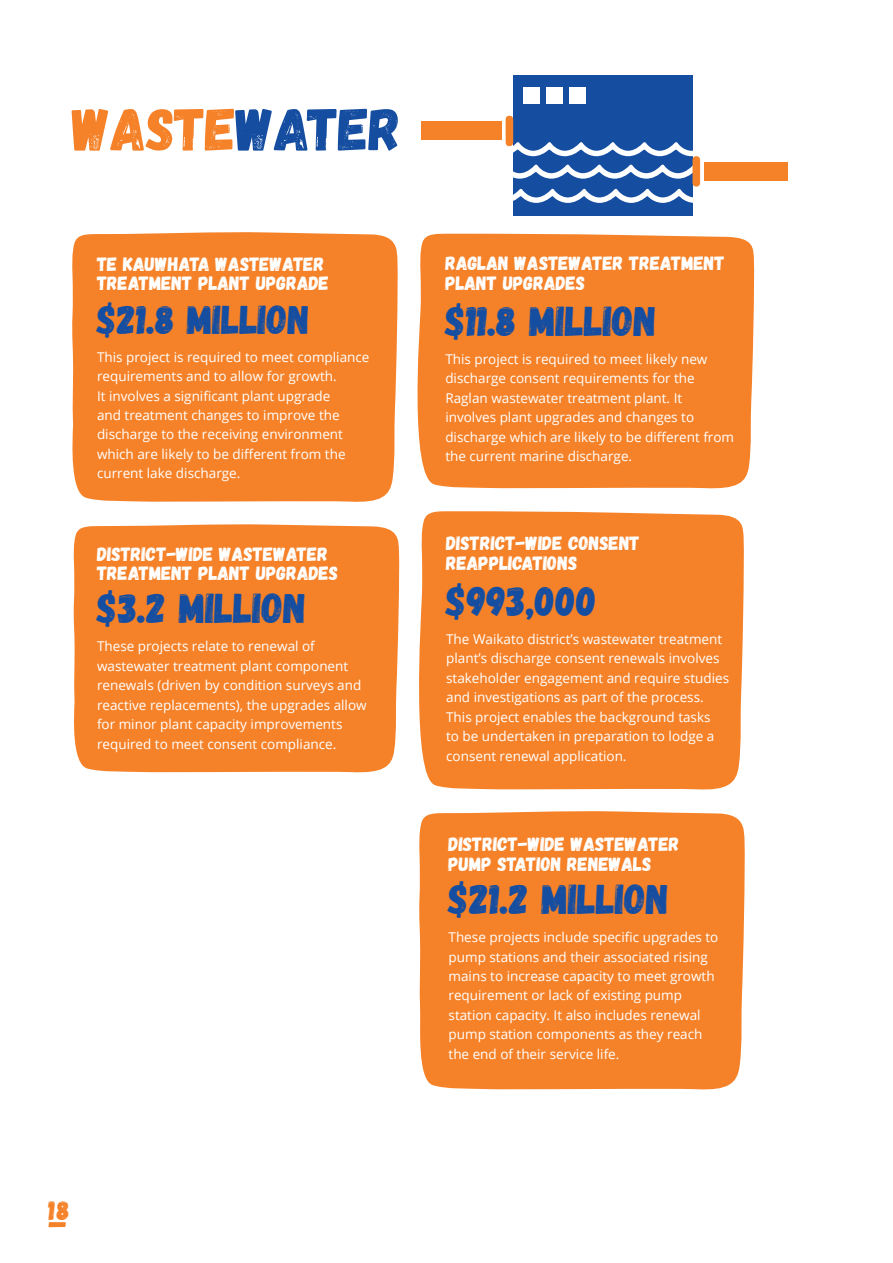
<style>
.page{position:relative;width:893px;height:1263px;background:#fff}
.page>*{position:absolute;margin:0;border:0;box-sizing:border-box;transform-origin:0 0}
.t1{font:60px "Gagalin";letter-spacing:-.01em;color:#f58229}
.t2{font:42px "Gagalin";color:#154ea1}
.t3{font:40.5px "Gagalin";color:#154ea1}
.t4{font:27px "Gagalin";color:#f58229}
.t5{font:19.5px/19.5px "Gagalin";color:#fff}
.t6{font:13.5px/19.5px "Open Sans";color:#fff}
.s1{color:#154ea1}
</style>
<div class="page">
<div style="left:417px;top:233px;width:338px;height:256px;background:#f58229"></div>
<div style="left:73px;top:524px;width:327px;height:249px;background:#f58229"></div>
<div style="left:419px;top:511px;width:325px;height:279px;background:#f58229"></div>
<div style="left:72px;top:232px;width:326px;height:270px;background:#f58229"></div>
<div style="left:419px;top:811px;width:326px;height:279px;background:#f58229"></div>
<div style="left:513px;top:75px;width:180px;height:140px;background:#154ea1"></div>
<svg style="left:513px;top:188px;width:180px;height:15px"></svg>
<div style="left:524px;top:87px;width:16px;height:17px;background:#fff"></div>
<div style="left:547px;top:87px;width:16px;height:17px;background:#fff"></div>
<div style="left:570px;top:87px;width:16px;height:17px;background:#fff"></div>
<div style="left:421px;top:122px;width:81px;height:18px;background:#f58229"></div>
<div style="left:506px;top:116px;width:7px;height:30px;border:7px solid #f58229"></div>
<div style="left:704px;top:162px;width:84px;height:18px;background:#f58229"></div>
<div style="left:692px;top:156px;width:8px;height:31px;border:7px solid #f58229"></div>
<svg style="left:505px;top:139px;width:196px;height:41px"></svg>
<svg style="left:48px;top:1222px;width:18px;height:5px"></svg>
<h1 class="t1" style="left:72px;top:92px;width:331px">WASTE<span class="s1">WATER</span></h1>
<h3 class="t5" style="left:97px;top:255px;width:233px">TE KAUWHATA WASTEWATER<br>TREATMENT PLANT UPGRADE</h3>
<h3 class="t3" style="left:97px;top:294px;width:214px">$21.8 MILLION</h3>
<p class="t6" style="left:97px;top:346px;width:274px">This project is required to meet compliance requirements and to allow for growth.<br>It involves a significant plant upgrade<br>and treatment changes to improve the discharge to the receiving environment which are likely to be different from the current lake discharge.</p>
<h3 class="t5" style="left:97px;top:544px;width:243px">DISTRICT-WIDE WASTEWATER<br>TREATMENT PLANT UPGRADES</h3>
<h2 class="t2" style="left:97px;top:582px;width:211px">$3.2 MILLION</h2>
<p class="t6" style="left:97px;top:636px;width:271px">These projects relate to renewal of wastewater treatment plant component renewals (driven by condition surveys and reactive replacements), the upgrades allow for minor plant capacity improvements required to meet consent compliance.</p>
<h3 class="t5" style="left:445px;top:254px;width:281px">RAGLAN WASTEWATER TREATMENT<br>PLANT UPGRADES</h3>
<h2 class="t2" style="left:445px;top:295px;width:213px">$11.8 MILLION</h2>
<p class="t6" style="left:445px;top:349px;width:290px">This project is required to meet likely new discharge consent requirements for the Raglan wastewater treatment plant. It involves plant upgrades and changes to discharge which are likely to be different from the current marine discharge.</p>
<h3 class="t5" style="left:446px;top:534px;width:195px">DISTRICT-WIDE CONSENT<br>REAPPLICATIONS</h3>
<h2 class="t2" style="left:446px;top:575px;width:152px">$993,000</h2>
<p class="t6" style="left:446px;top:628px;width:284px">The Waikato district’s wastewater treatment plant’s discharge consent renewals involves stakeholder engagement and require studies and investigations as part of the process.<br>This project enables the background tasks<br>to be undertaken in preparation to lodge a consent renewal application.</p>
<h3 class="t5" style="left:449px;top:835px;width:232px">DISTRICT-WIDE WASTEWATER<br>PUMP STATION RENEWALS</h3>
<h2 class="t2" style="left:449px;top:873px;width:222px">$21.2 MILLION</h2>
<p class="t6" style="left:449px;top:927px;width:271px">These projects include specific upgrades to pump stations and their associated rising mains to increase capacity to meet growth requirement or lack of existing pump station capacity. It also includes renewal pump station components as they reach the end of their service life.</p>
<h3 class="t4" style="left:48px;top:1193px;width:23px">18</h3>
</div>
